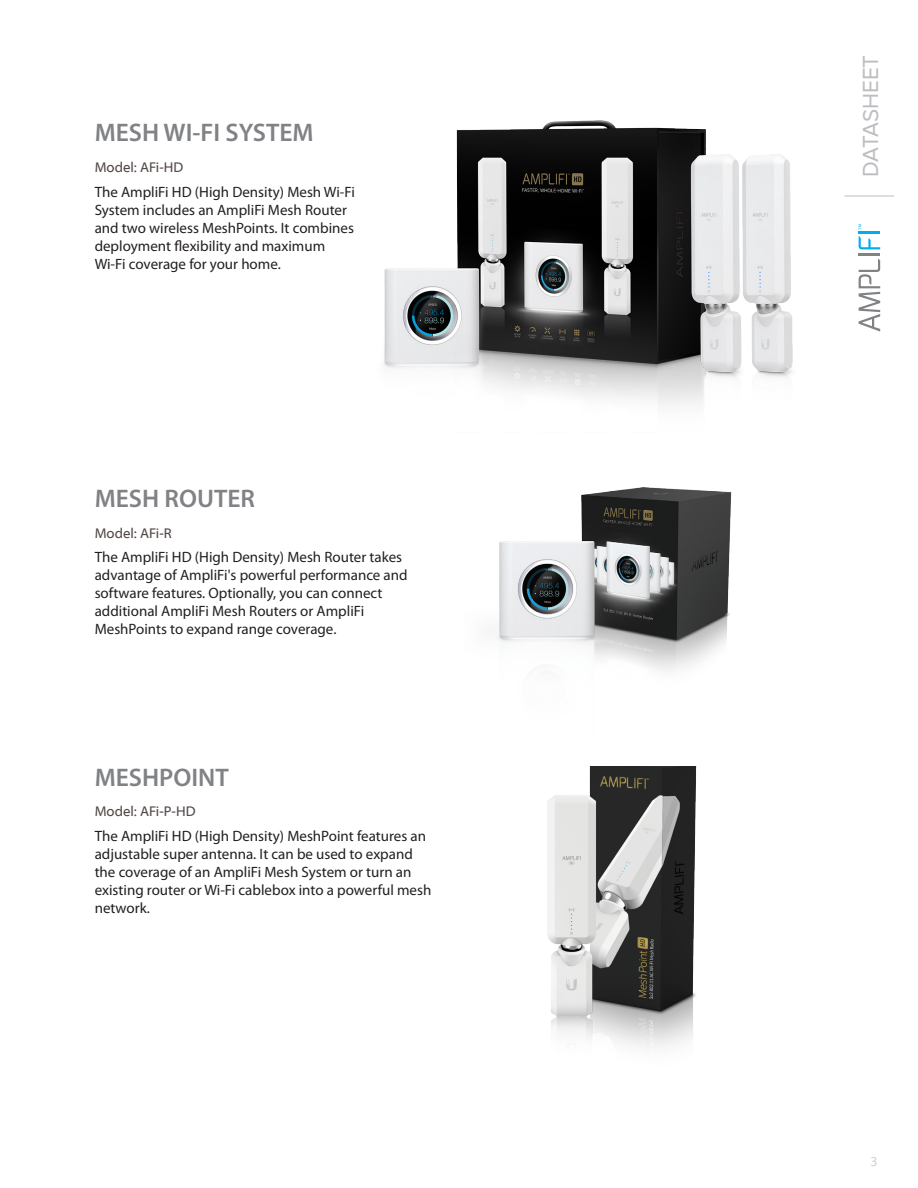
<style>
.page{position:relative;width:918px;height:1188px;background:#fff}
.page>*{position:absolute;margin:0;border:0;box-sizing:border-box;transform-origin:0 0}
.Heading_1{font:600 25.5px "Myriad Pro";color:#808285}
.t1{font:22.5px "Proxima Nova";letter-spacing:-.005em;color:#bcbdc0}
.Body{font:15px/18px "Myriad Pro";color:#231f20}
.Models{font:14.25px "Myriad Web Pro";color:#524a47}
.t2{font:13.5px "Myriad Web Pro";color:#d1d2d4}
</style>
<div class="page">
<hr style="left:845px;top:196px;width:49px;height:1px;background:#bcbdc0">
<hr style="left:859px;top:254px;width:21px;height:2px;background:#808285">
<hr style="left:859px;top:231px;width:21px;height:2px;background:#00aeef">
<svg style="left:859px;top:236px;width:21px;height:13px"></svg>
<svg style="left:859px;top:259px;width:21px;height:73px"></svg>
<img style="left:384px;top:120px;width:409px;height:286px">
<img style="left:548px;top:767px;width:149px;height:281px">
<img style="left:497px;top:488px;width:234px;height:183px">
<p class="Heading_1" style="left:95px;top:116px;width:221px">MESH WI-FI SYSTEM</p>
<p class="Models" style="left:95px;top:159px;width:90px">Model: AFi-HD</p>
<p class="Body" style="left:95px;top:182px;width:262px">The AmpliFi HD (High Density) Mesh Wi-Fi System includes an AmpliFi Mesh Router and two wireless MeshPoints. It combines deployment flexibility and maximum Wi‑Fi coverage for your home.</p>
<p class="Heading_1" style="left:95px;top:482px;width:162px">MESH ROUTER</p>
<p class="Models" style="left:95px;top:525px;width:79px">Model: AFi-R</p>
<p class="Body" style="left:95px;top:548px;width:314px">The AmpliFi HD (High Density) Mesh Router takes advantage of AmpliFi's powerful performance and software features. Optionally, you can connect additional AmpliFi Mesh Routers or AmpliFi MeshPoints to expand range coverage.</p>
<p class="Heading_1" style="left:95px;top:761px;width:136px">MESHPOINT</p>
<p class="Models" style="left:95px;top:804px;width:102px">Model: AFi-P-HD</p>
<p class="Body" style="left:95px;top:827px;width:338px">The AmpliFi HD (High Density) MeshPoint features an adjustable super antenna. It can be used to expand the coverage of an AmpliFi Mesh System or turn an existing router or Wi-Fi cablebox into a powerful mesh network.</p>
<h2 class="t1" style="left:858px;top:177px;width:123px;rotate:-90deg">DATASHEET</h2>
<p class="t2" style="left:871px;top:1154px;width:9px">3</p>
</div>
